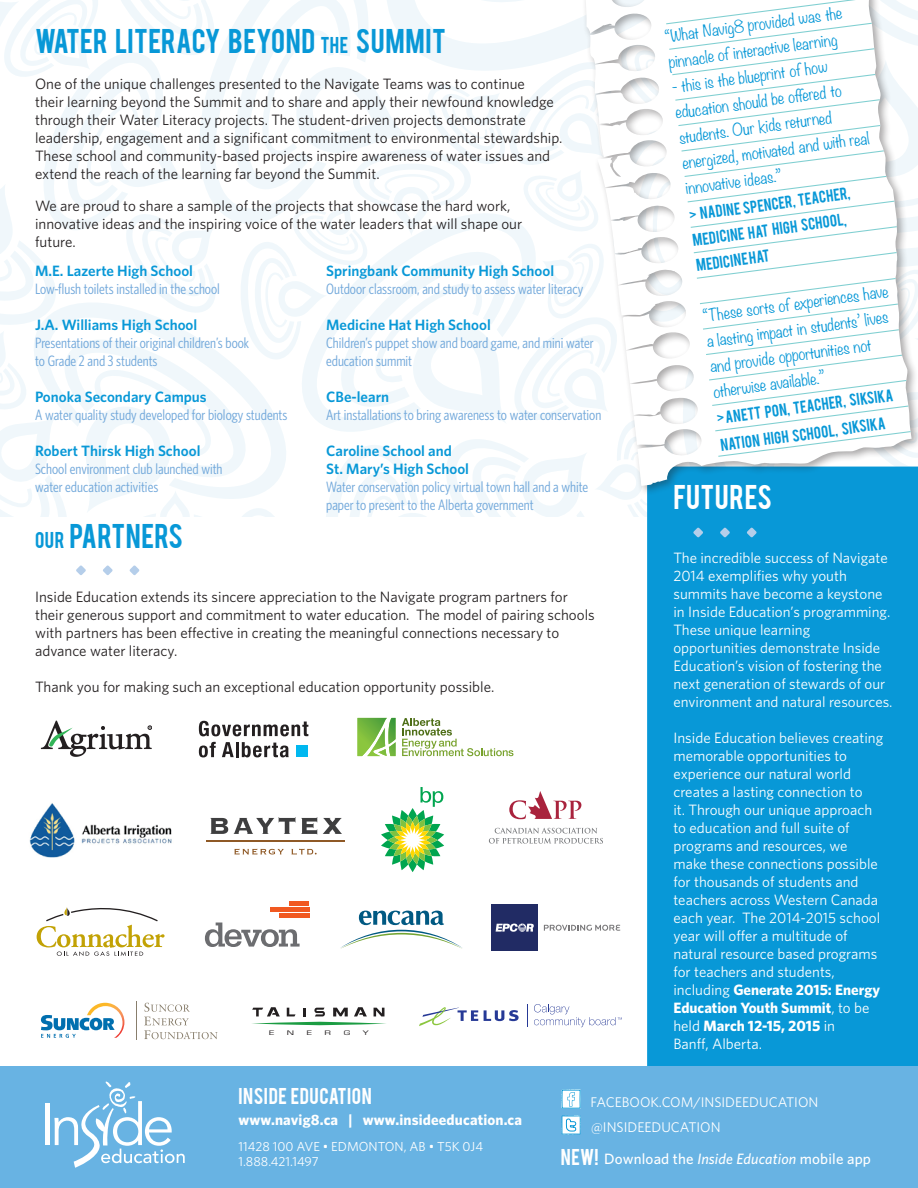
<style>
.page{position:relative;width:918px;height:1188px;background:#fff}
.page>*{position:absolute;margin:0;border:0;box-sizing:border-box;transform-origin:0 0}
.t1{font:27px "Bebas";letter-spacing:.015em;color:#0898d7}
.t2{font:27px "Bebas";letter-spacing:.015em;color:#fff}
.t3{font:18px "Bebas";letter-spacing:.035em;color:#fff}
.t4{font:15px/18px "Whitney HTF";color:#231f20}
.t5{font:15px/18px "Whitney HTF";color:#fff}
.t6{font:condensed 15px/18px "Whitney HTF";color:#70a7da}
.t7{font:300 15px/25.5px "Noteworthy";color:#0898d7}
.t8{font:600 15px/18px "Whitney HTF";color:#0898d7}
.t9{font:500 15px "Whitney HTF";letter-spacing:.01em;color:#fff}
.t10{font:700 15px "Whitney HTF";letter-spacing:.01em;color:#fff}
.t11{font:14.1px "Whitney HTF";color:#fff}
.t12{font:13.5px/25.3px "Bebas";color:#0898d7}
.t13{font:13.05px/15.8px "Whitney HTF";color:#fff}
.t14{font:6.9px "Eurostile";color:#231f20;scale:1.53 1}
.s1{font-size:18px}
.s2{font-weight:700}
.s3{font-family:"Bebas";font-weight:400;font-size:18px}
.s4{font-style:italic}
</style>
<div class="page">
<div style="left:647px;top:516px;width:271px;height:550px;background:#0898d7"></div>
<svg style="left:0;top:0;width:918px;height:516px"></svg>
<svg style="left:76px;top:565px;width:10px;height:10px"></svg>
<svg style="left:103px;top:565px;width:10px;height:10px"></svg>
<svg style="left:129px;top:565px;width:11px;height:10px"></svg>
<svg style="left:693px;top:527px;width:11px;height:11px"></svg>
<svg style="left:720px;top:527px;width:10px;height:11px"></svg>
<svg style="left:746px;top:527px;width:11px;height:11px"></svg>
<svg style="left:489px;top:828px;width:113px;height:16px"></svg>
<svg style="left:509px;top:791px;width:72px;height:28px"></svg>
<svg style="left:287px;top:1008px;width:9px;height:8px"></svg>
<svg style="left:303px;top:1008px;width:3px;height:8px"></svg>
<svg style="left:314px;top:1008px;width:11px;height:8px"></svg>
<svg style="left:333px;top:1008px;width:15px;height:8px"></svg>
<svg style="left:374px;top:1008px;width:10px;height:8px"></svg>
<svg style="left:354px;top:1007px;width:13px;height:9px"></svg>
<svg style="left:252px;top:1007px;width:28px;height:9px"></svg>
<hr style="left:251px;top:1022px;width:136px;height:3px;background:#1b9c42;border-radius:50%">
<svg style="left:205px;top:923px;width:95px;height:24px"></svg>
<hr style="left:279px;top:913px;width:30px;height:4px;background:#f15921">
<div style="left:289px;top:901px;width:20px;height:5px;background:#f15921"></div>
<div style="left:270px;top:907px;width:39px;height:5px;background:#f15921"></div>
<svg style="left:37px;top:907px;width:128px;height:49px"></svg>
<svg style="left:381px;top:787px;width:63px;height:85px"></svg>
<svg style="left:199px;top:742px;width:17px;height:16px"></svg>
<svg style="left:222px;top:742px;width:12px;height:15px"></svg>
<hr style="left:236px;top:742px;width:3px;height:15px;background:#231f20">
<svg style="left:242px;top:742px;width:47px;height:15px"></svg>
<div style="left:296px;top:745px;width:12px;height:12px;background:#00b8f0"></div>
<svg style="left:199px;top:721px;width:109px;height:15px"></svg>
<svg style="left:340px;top:911px;width:122px;height:38px"></svg>
<hr style="left:136px;top:1001px;width:1px;height:39px;background:#887e6c">
<svg style="left:41px;top:1003px;width:83px;height:35px"></svg>
<svg style="left:144px;top:1003px;width:74px;height:36px"></svg>
<svg style="left:234px;top:849px;width:50px;height:6px"></svg>
<svg style="left:291px;top:849px;width:26px;height:6px"></svg>
<hr style="left:206px;top:840px;width:139px;height:1px;background:#8f5926">
<svg style="left:210px;top:817px;width:132px;height:17px"></svg>
<svg style="left:357px;top:718px;width:39px;height:38px"></svg>
<svg style="left:402px;top:718px;width:111px;height:38px"></svg>
<div style="left:492px;top:904px;width:46px;height:47px;background:#212b64"></div>
<svg style="left:496px;top:924px;width:38px;height:8px"></svg>
<svg style="left:544px;top:925px;width:76px;height:6px"></svg>
<img style="left:29px;top:803px;width:143px;height:55px">
<svg style="left:41px;top:721px;width:111px;height:36px"></svg>
<svg style="left:484px;top:1010px;width:35px;height:11px"></svg>
<svg style="left:419px;top:1007px;width:59px;height:19px"></svg>
<svg style="left:534px;top:1004px;width:88px;height:23px"></svg>
<div style="left:0;top:1066px;width:918px;height:122px;background:#68b3e3"></div>
<hr style="left:45px;top:1104px;width:4px;height:41px;background:#fff">
<svg style="left:54px;top:1081px;width:131px;height:87px"></svg>
<svg style="left:561px;top:1089px;width:20px;height:46px"></svg>
<h1 class="t1" style="left:35px;top:21px;width:412px">WATER LITERACY BEYOND <span class="s1">THE</span> SUMMIT</h1>
<p class="t4" style="left:35px;top:75px;width:529px">One of the unique challenges presented to the Navigate Teams was to continue<br>their learning beyond the Summit and to share and apply their newfound knowledge through their Water Literacy projects. The student-driven projects demonstrate leadership, engagement and a significant commitment to environmental stewardship.<br>These school and community-based projects inspire awareness of water issues and extend the reach of the learning far beyond the Summit.</p>
<p class="t4" style="left:35px;top:196px;width:489px">We are proud to share a sample of the projects that showcase the hard work, innovative ideas and the inspiring voice of the water leaders that will shape our future.</p>
<p class="t8" style="left:35px;top:261px;width:159px">M.E. Lazerte High School</p>
<p class="t6" style="left:35px;top:279px;width:186px">Low-flush toilets installed in the school</p>
<p class="t8" style="left:35px;top:315px;width:164px">J.A. Williams High School</p>
<p class="t6" style="left:35px;top:333px;width:216px">Presentations of their original children’s book to Grade 2 and 3 students</p>
<p class="t8" style="left:35px;top:387px;width:173px">Ponoka Secondary Campus</p>
<p class="t6" style="left:35px;top:405px;width:254px">A water quality study developed for biology students</p>
<p class="t8" style="left:35px;top:441px;width:167px">Robert Thirsk High School</p>
<p class="t6" style="left:35px;top:459px;width:189px">School environment club launched with water education activities</p>
<h1 class="t1" style="left:35px;top:516px;width:149px"><span class="s1">OUR</span> PARTNERS</h1>
<p class="t8" style="left:326px;top:261px;width:230px">Springbank Community High School</p>
<p class="t6" style="left:326px;top:279px;width:259px">Outdoor classroom, and study to assess water literacy</p>
<p class="t8" style="left:326px;top:315px;width:166px">Medicine Hat High School</p>
<p class="t6" style="left:326px;top:333px;width:269px">Children’s puppet show and board game, and mini water education summit</p>
<p class="t8" style="left:326px;top:387px;width:65px">CBe-learn</p>
<p class="t6" style="left:326px;top:405px;width:277px">Art installations to bring awareness to water conservation</p>
<p class="t8" style="left:326px;top:441px;width:144px">Caroline School and<br>St. Mary’s High School</p>
<p class="t6" style="left:326px;top:477px;width:264px">Water conservation policy virtual town hall and a white paper to present to the Alberta government</p>
<p class="t4" style="left:35px;top:588px;width:561px">Inside Education extends its sincere appreciation to the Navigate program partners for their generous support and commitment to water education. The model of pairing schools with partners has been effective in creating the meaningful connections necessary to advance water literacy.</p>
<p class="t4" style="left:35px;top:678px;width:461px">Thank you for making such an exceptional education opportunity possible.</p>
<p class="t14" style="left:269px;top:1029px;width:5px">E</p>
<p class="t14" style="left:287px;top:1029px;width:6px">N</p>
<p class="t14" style="left:307px;top:1029px;width:5px">E</p>
<p class="t14" style="left:325px;top:1029px;width:6px">R</p>
<p class="t14" style="left:344px;top:1029px;width:6px">G</p>
<p class="t14" style="left:363px;top:1029px;width:5px">Y</p>
<p class="t7" style="left:663px;top:24px;width:180px;rotate:-8deg">“What Navig8 provided was the pinnacle of interactive learning</p>
<p class="t7" style="left:670px;top:75px;width:190px;rotate:-8deg">- this is the blueprint of how education should be offered to students. Our kids returned energized, motivated and with real innovative ideas.”</p>
<p class="t12" style="left:687px;top:202px;width:164px;rotate:-8deg">&gt; NADINE SPENCER, TEACHER,<br>MEDICINE HAT HIGH SCHOOL,<br>MEDICINE HAT</p>
<p class="t7" style="left:701px;top:304px;width:189px;rotate:-8deg">“These sorts of experiences have a lasting impact in students’ lives and provide opportunities not otherwise available.”</p>
<p class="t12" style="left:715px;top:405px;width:179px;line-height:27px;rotate:-8deg">&gt; ANETT PON, TEACHER, SIKSIKA<br>NATION HIGH SCHOOL, SIKSIKA</p>
<h1 class="t2" style="left:673px;top:478px;width:100px">FUTURES</h1>
<p class="t5" style="left:673px;top:549px;width:221px">The incredible success of Navigate<br>2014 exemplifies why youth summits have become a keystone in Inside Education’s programming.<br>These unique learning opportunities demonstrate Inside<br>Education’s vision of fostering the next generation of stewards of our environment and natural resources.</p>
<p class="t5" style="left:673px;top:729px;width:211px">Inside Education believes creating memorable opportunities to experience our natural world creates a lasting connection to<br>it. Through our unique approach to education and full suite of programs and resources, we make these connections possible for thousands of students and teachers across Western Canada each year. The 2014-2015 school year will offer a multitude of natural resource based programs for teachers and students, including <span class="s2">Generate 2015: Energy<br>Education Youth Summit</span>, to be held <span class="s2">March 12-15, 2015</span> in<br>Banff, Alberta.</p>
<p class="t3" style="left:238px;top:1082px;width:135px">INSIDE EDUCATION</p>
<p class="t10" style="left:238px;top:1110px;width:285px">www.navig8.ca | www.insideeducation.ca</p>
<p class="t13" style="left:238px;top:1138px;width:246px">11428 100 Ave • Edmonton, AB • T5K 0J4<br>1.888.421.1497</p>
<p class="t11" style="left:591px;top:1094px;width:10px">facebook</p>
<p class="t11" style="left:659px;top:1094px;width:14px">.com</p>
<p class="t11" style="left:693px;top:1094px;width:16px">/insideed</p>
<p class="t11" style="left:759px;top:1094px;width:19px">ucation</p>
<p class="t11" style="left:591px;top:1118px;width:20px">@insideed</p>
<p class="t11" style="left:661px;top:1118px;width:19px">ucation</p>
<p class="t9" style="left:561px;top:1149px;width:312px"><span class="s3">NEW!</span> Download the <span class="s4">Inside Education</span> mobile app</p>
</div>
